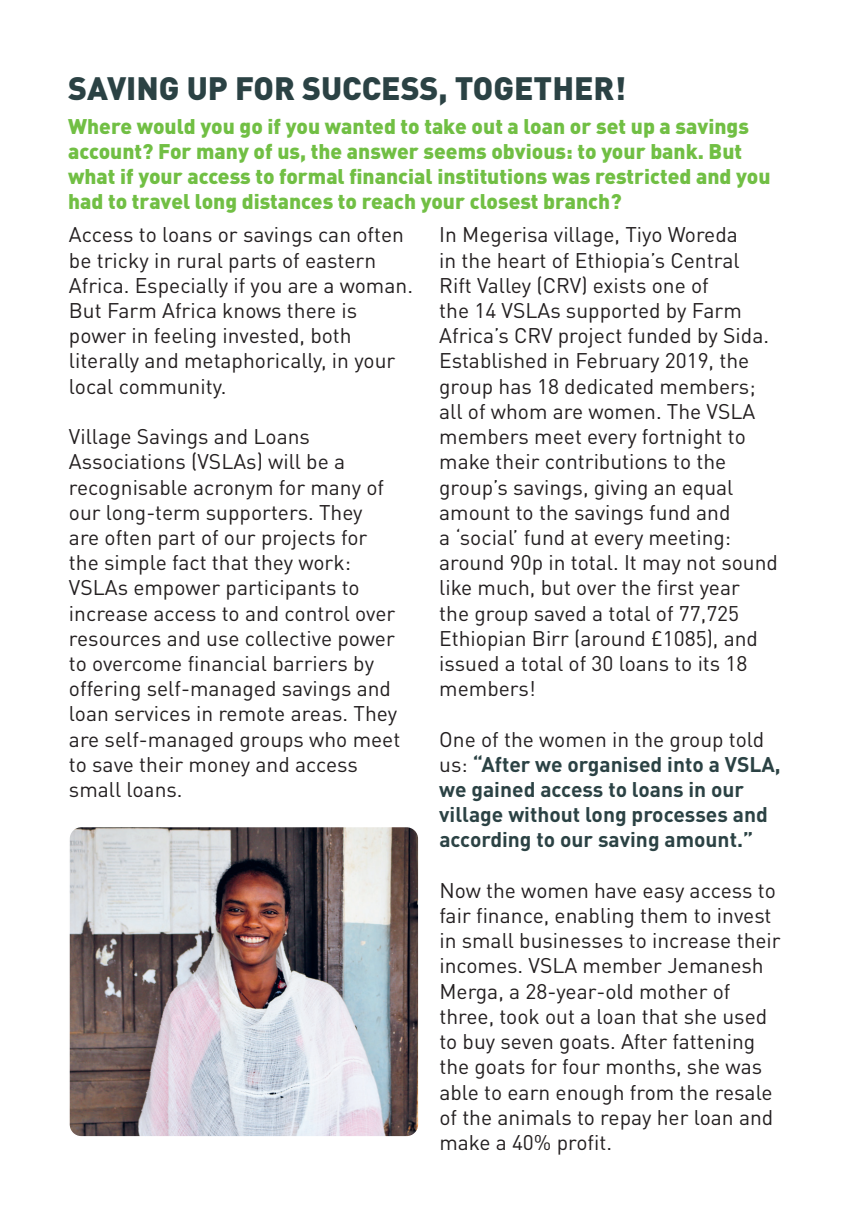
<style>
.page{position:relative;width:858px;height:1224px;background:#fff}
.page>*{position:absolute;margin:0;border:0;box-sizing:border-box;transform-origin:0 0}
.t1{font:900 32px "DIN Pro";color:#2b4244}
.t2{font:21px/25.2px "DIN Pro";color:#231f20}
.t3{font:900 21px/25.2px "DIN Pro";color:#71bf44}
.t4{font:700 21px/25.2px "DIN Pro";color:#2b4244}
.s1{font-weight:400;color:#231f20}
</style>
<div class="page">
<img style="left:71px;top:828px;width:345px;height:306px">
<div style="left:68px;top:825px;width:351px;height:312px;border:2px solid #fff;border-radius:12px"></div>
<h1 class="t1" style="left:68px;top:66px;width:559px">SAVING UP FOR SUCCESS, TOGETHER!</h1>
<p class="t3" style="left:68px;top:112px;width:703px">Where would you go if you wanted to take out a loan or set up a savings account? For many of us, the answer seems obvious: to your bank. But what if your access to formal financial institutions was restricted and you had to travel long distances to reach your closest branch?</p>
<p class="t2" style="left:69px;top:220px;width:345px">Access to loans or savings can often be tricky in rural parts of eastern<br>Africa. Especially if you are a woman.<br>But Farm Africa knows there is power in feeling invested, both literally and metaphorically, in your local community.</p>
<p class="t2" style="left:69px;top:422px;width:333px">Village Savings and Loans<br>Associations (VSLAs) will be a recognisable acronym for many of our long-term supporters. They<br>are often part of our projects for the simple fact that they work:<br>VSLAs empower participants to increase access to and control over resources and use collective power to overcome financial barriers by offering self-managed savings and loan services in remote areas. They are self-managed groups who meet to save their money and access small loans.</p>
<p class="t2" style="left:439px;top:220px;width:340px">In Megerisa village, Tiyo Woreda<br>in the heart of Ethiopia’s Central<br>Rift Valley (CRV) exists one of<br>the 14 VSLAs supported by Farm<br>Africa’s CRV project funded by Sida.<br>Established in February 2019, the group has 18 dedicated members; all of whom are women. The VSLA members meet every fortnight to make their contributions to the group’s savings, giving an equal amount to the savings fund and<br>a ‘social’ fund at every meeting: around 90p in total. It may not sound like much, but over the first year<br>the group saved a total of 77,725<br>Ethiopian Birr (around £1085), and issued a total of 30 loans to its 18 members!</p>
<p class="t4" style="left:439px;top:725px;width:343px"><span class="s1">One of the women in the group told us:</span> “After we organised into a VSLA, we gained access to loans in our village without long processes and according to our saving amount.”</p>
<p class="t2" style="left:439px;top:875px;width:343px">Now the women have easy access to fair finance, enabling them to invest in small businesses to increase their incomes. VSLA member Jemanesh<br>Merga, a 28-year-old mother of three, took out a loan that she used to buy seven goats. After fattening the goats for four months, she was able to earn enough from the resale of the animals to repay her loan and make a 40% profit.</p>
</div>
